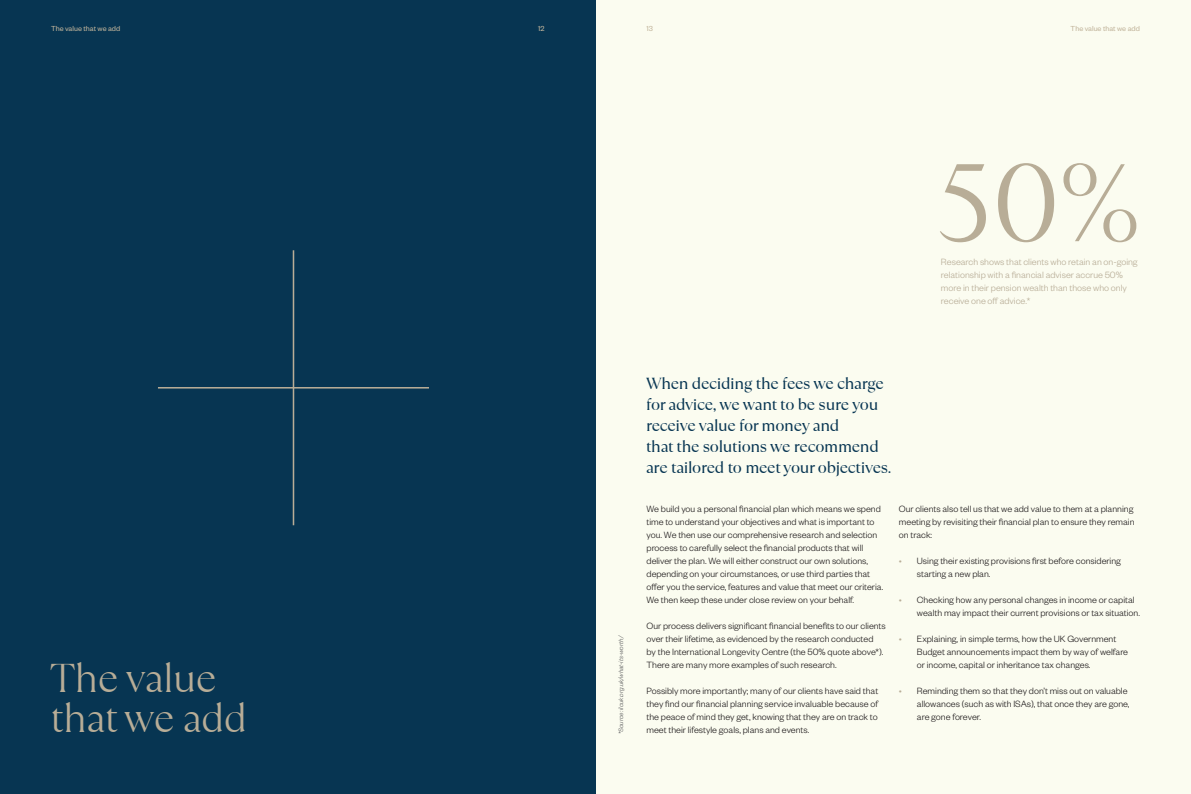
<style>
.page{position:relative;width:1191px;height:794px;background:#fbfcf0}
.page>*{position:absolute;margin:0;border:0;box-sizing:border-box;transform-origin:0 0}
.t1{font:300 109.9px "TT Ramillas Trl";color:#b8ad97}
.t2{font:300 40px/40px "TT Ramillas Trl";letter-spacing:-.02em;color:#b8ad97}
.t3{font:16px/21px "TT Ramillas Trl";letter-spacing:-.02em;color:#073552}
.t4{font:300 10px/13px "Founders Grotesk";color:#231f20}
.t5{font:300 10px/13px "Founders Grotesk";color:#b8ad97}
.t6{font:8px "Founders Grotesk";color:#c2b59c}
.t7{font:italic 300 7px "Founders Grotesk";color:#57585a}
.s1{color:#b8ad97}
</style>
<div class="page">
<div style="left:0;top:0;width:595px;height:794px;background:#073552"></div>
<hr style="left:293px;top:250px;width:1px;height:275px;background:#b8ad97">
<hr style="left:158px;top:387px;width:271px;height:1px;background:#b8ad97">
<p class="t6" style="left:51px;top:23px;width:71px">The value that we add</p>
<p class="t6" style="left:538px;top:23px;width:8px">12</p>
<p class="t6" style="left:646px;top:23px;width:8px">13</p>
<p class="t6" style="left:1070px;top:23px;width:71px">The value that we add</p>
<p class="t2" style="left:51px;top:658px;width:198px">The value that we add</p>
<p class="t1" style="left:935px;top:140px;width:207px">50%</p>
<p class="t5" style="left:941px;top:255px;width:198px">Research shows that clients who retain an on-going relationship with a financial adviser accrue 50% more in their pension wealth than those who only receive one off advice.*</p>
<p class="t7" style="left:617px;top:734px;width:101px;rotate:-90deg">*Source: ilcuk.org.uk/what-its-worth/</p>
<p class="t3" style="left:646px;top:373px;width:239px">When deciding the fees we charge for advice, we want to be sure you receive value for money and</p>
<p class="t3" style="left:646px;top:436px;width:247px">that the solutions we recommend are tailored to meet your objectives.</p>
<p class="t4" style="left:646px;top:502px;width:238px">We build you a personal financial plan which means we spend time to understand your objectives and what is important to you. We then use our comprehensive research and selection process to carefully select the financial products that will deliver the plan. We will either construct our own solutions, depending on your circumstances, or use third parties that offer you the service, features and value that meet our criteria.<br>We then keep these under close review on your behalf.</p>
<p class="t4" style="left:646px;top:619px;width:241px">Our process delivers significant financial benefits to our clients over their lifetime, as evidenced by the research conducted<br>by the International Longevity Centre (the 50% quote above*).<br>There are many more examples of such research.</p>
<p class="t4" style="left:646px;top:684px;width:233px;text-align:justify">Possibly more importantly; many of our clients have said that they find our financial planning service invaluable because of the peace of mind they get, knowing that they are on track to meet their lifestyle goals, plans and events.</p>
<p class="t4" style="left:899px;top:502px;width:237px;text-align:justify">Our clients also tell us that we add value to them at a planning meeting by revisiting their financial plan to ensure they remain on track:</p>
<p class="t4" style="left:917px;top:554px;width:205px;text-indent:-18px"><span class="s1">•</span> Using their existing provisions first before considering starting a new plan.</p>
<p class="t4" style="left:917px;top:593px;width:224px;text-indent:-18px"><span class="s1">•</span> Checking how any personal changes in income or capital wealth may impact their current provisions or tax situation.</p>
<p class="t4" style="left:917px;top:632px;width:213px;text-indent:-18px"><span class="s1">•</span> Explaining, in simple terms, how the UK Government<br>Budget announcements impact them by way of welfare or income, capital or inheritance tax changes.</p>
<p class="t4" style="left:917px;top:684px;width:214px;text-indent:-18px"><span class="s1">•</span> Reminding them so that they don’t miss out on valuable allowances (such as with ISAs), that once they are gone, are gone forever.</p>
</div>
